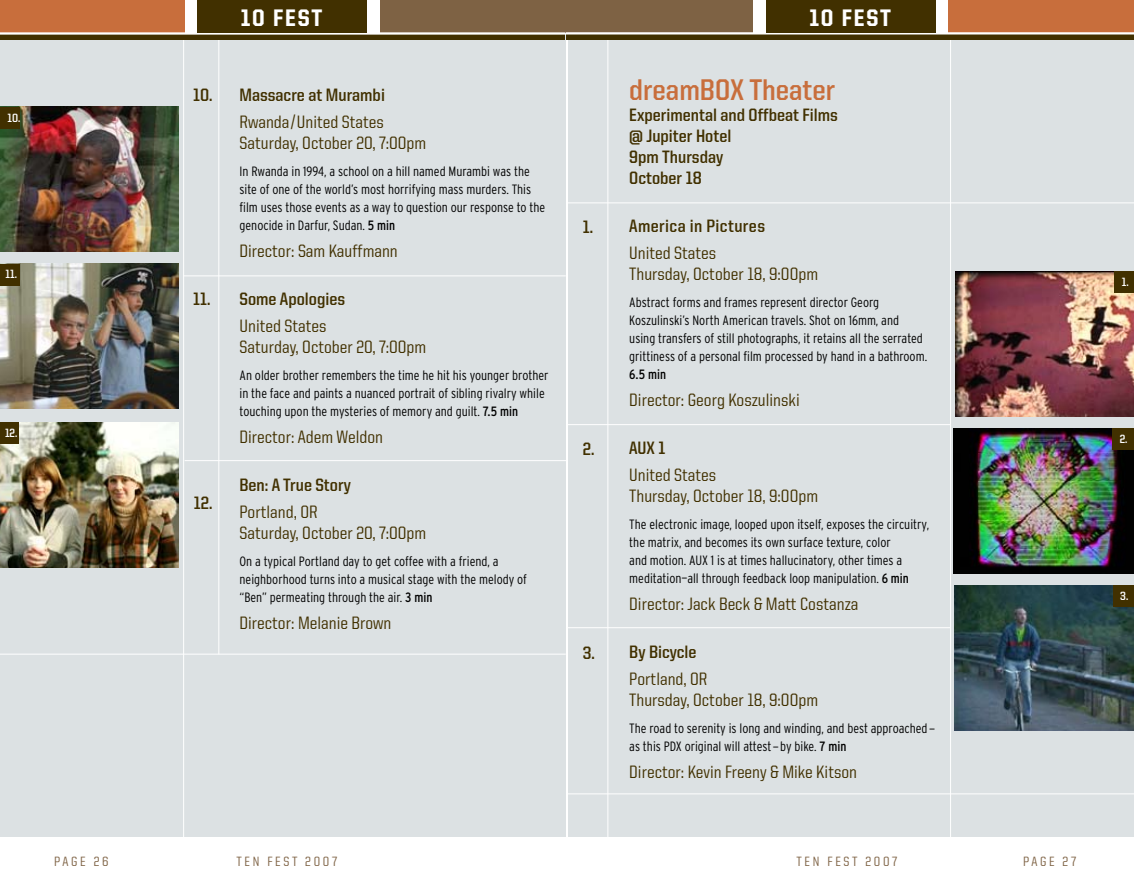
<style>
.page{position:relative;width:1134px;height:891px;background:#fff}
.page>*{position:absolute;margin:0;border:0;box-sizing:border-box;transform-origin:0 0}
.t1{font:700 30px "United Sans Semi Cond";color:#c86e3c}
.t2{font:800 24px "United Sans Semi Cond";letter-spacing:.075em;color:#fff}
.t3{font:500 18px/21px "United Sans Semi Cond";color:#413000}
.t4{font:700 18px/21px "United Sans Semi Cond";color:#413000}
.t5{font:700 18px "United Sans Semi Cond";letter-spacing:.02em;color:#413000}
.t6{font:300 condensed 13.5px/18px "Interstate";color:#000}
.t7{font:500 13.5px "United Sans Semi Cond";letter-spacing:.2em;color:#7e6244}
.t8{font:condensed 13.5px "Interstate";color:#000}
.t9{font:700 12px "United Sans Semi Cond";color:#fff}
.s1{font-weight:400}
</style>
<div class="page">
<div style="left:568px;top:0;width:566px;height:837px;background:#dce1e3"></div>
<hr style="left:608px;top:38px;width:1px;height:799px;background:#fff">
<hr style="left:567px;top:202px;width:567px;height:1px;background:#fff">
<img style="left:955px;top:271px;width:179px;height:146px">
<img style="left:955px;top:586px;width:179px;height:145px">
<img style="left:954px;top:429px;width:180px;height:145px">
<hr style="left:567px;top:794px;width:567px;height:1px;background:#fff">
<hr style="left:950px;top:40px;width:1px;height:798px;background:#fff">
<hr style="left:567px;top:627px;width:383px;height:1px;background:#fff">
<hr style="left:567px;top:424px;width:383px;height:1px;background:#fff">
<div style="left:1114px;top:272px;width:20px;height:21px;background:#413000"></div>
<div style="left:1112px;top:429px;width:22px;height:21px;background:#413000"></div>
<div style="left:1113px;top:585px;width:21px;height:22px;background:#413000"></div>
<div style="left:0;top:0;width:566px;height:837px;background:#dce1e3"></div>
<img style="left:0;top:107px;width:179px;height:145px">
<img style="left:0;top:264px;width:179px;height:145px">
<hr style="left:183px;top:37px;width:1px;height:800px;background:#fff">
<hr style="left:218px;top:38px;width:1px;height:616px;background:#fff">
<div style="left:0;top:107px;width:20px;height:21px;background:#413000"></div>
<div style="left:0;top:264px;width:20px;height:21px;background:#413000"></div>
<hr style="left:183px;top:276px;width:383px;height:1px;background:#fff">
<hr style="left:0;top:654px;width:566px;height:1px;background:#fff">
<hr style="left:185px;top:460px;width:382px;height:1px;background:#fff">
<img style="left:0;top:422px;width:178px;height:146px">
<div style="left:0;top:422px;width:19px;height:22px;background:#413000"></div>
<div style="left:750px;top:0;width:384px;height:32px;background:#c86e3c"></div>
<div style="left:566px;top:0;width:355px;height:33px;background:#7e6244"></div>
<div style="left:566px;top:33px;width:568px;height:6px;background:#413000"></div>
<hr style="left:566px;top:32px;width:568px;height:3px;background:#fff">
<div style="left:753px;top:0;width:195px;height:33px;background:#fff"></div>
<div style="left:766px;top:0;width:169px;height:33px;background:#413000"></div>
<div style="left:169px;top:0;width:397px;height:33px;background:#7e6244"></div>
<div style="left:0;top:0;width:340px;height:33px;background:#c86e3c"></div>
<div style="left:0;top:33px;width:565px;height:7px;background:#413000"></div>
<hr style="left:0;top:32px;width:566px;height:3px;background:#fff">
<div style="left:185px;top:0;width:194px;height:33px;background:#fff"></div>
<div style="left:197px;top:0;width:170px;height:33px;background:#413000"></div>
<p class="t9" style="left:7px;top:111px;width:14px">10.</p>
<p class="t9" style="left:6px;top:268px;width:13px">11.</p>
<p class="t9" style="left:5px;top:426px;width:14px">12.</p>
<h3 class="t4" style="left:193px;top:84px;width:21px">10.</h3>
<h3 class="t4" style="left:193px;top:288px;width:19px">11.</h3>
<h3 class="t4" style="left:194px;top:492px;width:20px">12.</h3>
<h2 class="t2" style="left:241px;top:5px;width:83px">10 FEST</h2>
<h2 class="t2" style="left:809px;top:5px;width:83px">10 FEST</h2>
<h3 class="t4" style="left:240px;top:84px;width:147px">Massacre at Murambi</h3>
<h3 class="t3" style="left:240px;top:112px;width:188px">Rwanda/United States<br>Saturday, October 20, 7:00pm</h3>
<p class="t6" style="left:240px;top:162px;width:307px">In Rwanda in 1994, a school on a hill named Murambi was the site of one of the world’s most horrifying mass murders. This film uses those events as a way to question our response to the genocide in Darfur, Sudan. <span class="s1">5 min</span></p>
<h3 class="t3" style="left:240px;top:241px;width:160px">Director: Sam Kauffmann</h3>
<h3 class="t4" style="left:240px;top:288px;width:107px">Some Apologies</h3>
<h3 class="t3" style="left:240px;top:316px;width:188px">United States<br>Saturday, October 20, 7:00pm</h3>
<p class="t6" style="left:240px;top:366px;width:310px">An older brother remembers the time he hit his younger brother in the face and paints a nuanced portrait of sibling rivalry while touching upon the mysteries of memory and guilt. <span class="s1">7.5 min</span></p>
<h3 class="t3" style="left:240px;top:427px;width:145px">Director: Adem Weldon</h3>
<h3 class="t4" style="left:240px;top:474px;width:113px">Ben: A True Story</h3>
<h3 class="t3" style="left:240px;top:502px;width:188px">Portland, OR<br>Saturday, October 20, 7:00pm</h3>
<p class="t6" style="left:240px;top:552px;width:289px">On a typical Portland day to get coffee with a friend, a neighborhood turns into a musical stage with the melody of “Ben” permeating through the air. <span class="s1">3 min</span></p>
<h3 class="t3" style="left:240px;top:613px;width:153px">Director: Melanie Brown</h3>
<h3 class="t4" style="left:583px;top:216px;width:12px">1.</h3>
<h3 class="t4" style="left:583px;top:439px;width:13px">2.</h3>
<h3 class="t4" style="left:583px;top:643px;width:14px">3.</h3>
<h1 class="t1" style="left:629px;top:73px;width:208px">dreamBOX Theater</h1>
<h3 class="t4" style="left:629px;top:104px;width:210px">Experimental and Offbeat Films @ Jupiter Hotel<br>9pm Thursday<br>October 18</h3>
<h3 class="t5" style="left:629px;top:216px;width:137px">America in Pictures</h3>
<h3 class="t3" style="left:629px;top:242px;width:190px">United States<br>Thursday, October 18, 9:00pm</h3>
<p class="t6" style="left:629px;top:293px;width:299px">Abstract forms and frames represent director Georg Koszulinski’s North American travels. Shot on 16mm, and using transfers of still photographs, it retains all the serrated grittiness of a personal film processed by hand in a bathroom.</p>
<p class="t8" style="left:629px;top:366px;width:38px">6.5 min</p>
<h3 class="t3" style="left:629px;top:389px;width:172px">Director: Georg Koszulinski</h3>
<h3 class="t4" style="left:629px;top:437px;width:38px">AUX 1</h3>
<h3 class="t3" style="left:629px;top:464px;width:190px">United States<br>Thursday, October 18, 9:00pm</h3>
<p class="t6" style="left:629px;top:515px;width:301px">The electronic image, looped upon itself, exposes the circuitry, the matrix, and becomes its own surface texture, color<br>and motion. AUX 1 is at times hallucinatory, other times a meditation—all through feedback loop manipulation. <span class="s1">6 min</span></p>
<h3 class="t3" style="left:629px;top:593px;width:231px">Director: Jack Beck &amp; Matt Costanza</h3>
<h3 class="t4" style="left:629px;top:641px;width:69px">By Bicycle</h3>
<h3 class="t3" style="left:629px;top:668px;width:190px">Portland, OR<br>Thursday, October 18, 9:00pm</h3>
<p class="t6" style="left:629px;top:719px;width:307px">The road to serenity is long and winding, and best approached— as this PDX original will attest—by bike. <span class="s1">7 min</span></p>
<h3 class="t3" style="left:629px;top:761px;width:229px">Director: Kevin Freeny &amp; Mike Kitson</h3>
<p class="t7" style="left:54px;top:855px;width:56px">page 26</p>
<p class="t7" style="left:236px;top:855px;width:102px">TEN FEST 2007</p>
<p class="t7" style="left:796px;top:855px;width:102px">TEN FEST 2007</p>
<p class="t7" style="left:1023px;top:855px;width:55px">page 27</p>
<p class="t9" style="left:1122px;top:276px;width:8px">1.</p>
<p class="t9" style="left:1120px;top:433px;width:9px">2.</p>
<p class="t9" style="left:1120px;top:589px;width:10px">3.</p>
</div>
